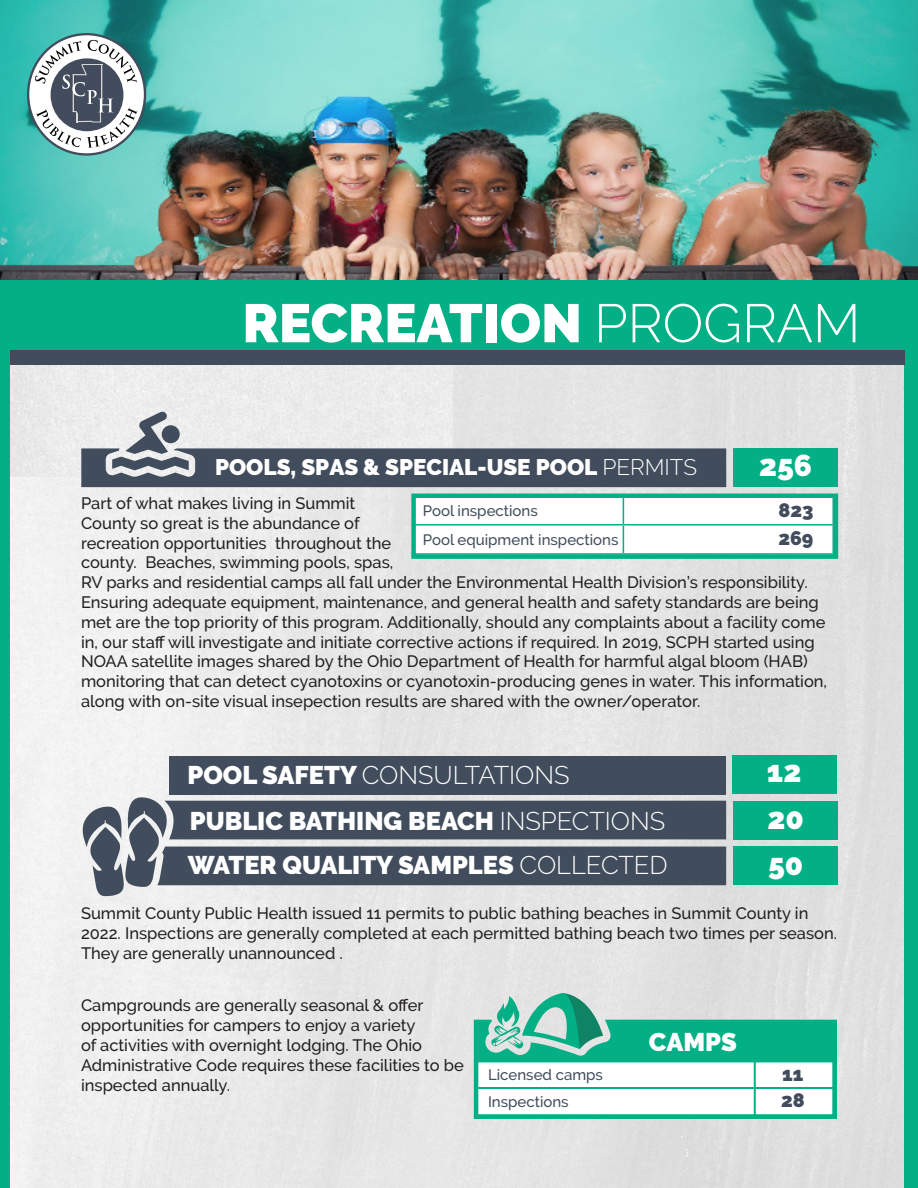
<style>
.page{position:relative;width:918px;height:1188px;background:#fff}
.page>*{position:absolute;margin:0;border:0;box-sizing:border-box;transform-origin:0 0}
.t1{font:900 54px "Raleway";color:#fff}
.t2{font:900 30px "Raleway";color:#fff}
.t3{font:900 25.5px "Raleway";color:#fff}
.t4{font:300 25.5px "Raleway";color:#fff}
.t5{font:900 22.5px "Raleway";color:#fff}
.t6{font:900 19.5px "Raleway";color:#424c5c}
.t7{font:500 16.5px/19.8px "Raleway";color:#231f20}
.t8{font:500 15px/28.7px "Raleway";color:#414c5c}
.s1{font-weight:300}
.s2{font-weight:900}
</style>
<div class="page">
<div style="left:10px;top:365px;width:444px;height:112px;background:#ececec"></div>
<div style="left:454px;top:365px;width:450px;height:112px;background:#e2e2e2"></div>
<img style="left:10px;top:477px;width:894px;height:711px">
<div style="left:414px;top:496px;width:421px;height:63px;background:#fff"></div>
<div style="left:411px;top:494px;width:427px;height:65px;border:4px solid #03af84"></div>
<svg style="left:81px;top:412px;width:645px;height:75px;background:#9499a1"></svg>
<div style="left:733px;top:448px;width:105px;height:39px;background:#03af84"></div>
<div style="left:733px;top:801px;width:105px;height:38px;background:#03af84"></div>
<div style="left:733px;top:847px;width:105px;height:38px;background:#03af84"></div>
<svg style="left:80px;top:797px;width:646px;height:99px;background:#6a727e"></svg>
<img style="left:0;top:0;width:918px;height:280px">
<div style="left:0;top:300px;width:10px;height:888px;background:#03af84"></div>
<div style="left:904px;top:313px;width:14px;height:875px;background:#03af84"></div>
<div style="left:0;top:280px;width:918px;height:71px;background:#03af84"></div>
<div style="left:10px;top:351px;width:894px;height:14px;background:#424c5c"></div>
<svg style="left:27px;top:33px;width:119px;height:123px"></svg>
<svg style="left:474px;top:993px;width:363px;height:126px"></svg>
<div style="left:170px;top:756px;width:556px;height:38px;background:#414c5c"></div>
<div style="left:732px;top:755px;width:105px;height:39px;background:#03af84"></div>
<hr style="left:413px;top:495px;width:210px;height:1px;background:#03af84">
<hr style="left:623px;top:495px;width:211px;height:1px;background:#03af84">
<hr style="left:832px;top:496px;width:2px;height:28px;background:#03af84">
<hr style="left:413px;top:524px;width:210px;height:2px;background:#03af84">
<svg style="left:413px;top:496px;width:1px;height:57px"></svg>
<hr style="left:623px;top:524px;width:211px;height:2px;background:#03af84">
<svg style="left:623px;top:496px;width:1px;height:57px"></svg>
<hr style="left:832px;top:526px;width:2px;height:27px;background:#03af84">
<hr style="left:413px;top:553px;width:210px;height:2px;background:#03af84">
<hr style="left:623px;top:553px;width:211px;height:2px;background:#03af84">
<p class="t1" style="left:242px;top:292px;width:619px">RECREATION <span class="s1">PROGRAM</span></p>
<p class="t2" style="left:759px;top:448px;width:55px">256</p>
<h3 class="t5" style="left:215px;top:454px;width:484px">POOLS, SPAS &amp; SPECIAL-USE POOL <span class="s1">PERMITS</span></h3>
<p class="t8" style="left:423px;top:497px;width:197px">Pool inspections<br>Pool equipment inspections</p>
<p class="t7" style="left:81px;top:493px;width:748px">Part of what makes living in Summit<br>County so great is the abundance of<br>recreation opportunities throughout the<br>county. Beaches, swimming pools, spas,<br>RV parks and residential camps all fall under the Environmental Health Division’s responsibility.<br>Ensuring adequate equipment, maintenance, and general health and safety standards are being met are the top priority of this program. Additionally, should any complaints about a facility come in, our staff will investigate and initiate corrective actions if required. In 2019, SCPH started using NOAA satellite images shared by the Ohio Department of Health for harmful algal bloom (HAB) monitoring that can detect cyanotoxins or cyanotoxin-producing genes in water. This information, along with on-site visual insepection results are shared with the owner/operator.</p>
<p class="t6" style="left:778px;top:499px;width:36px">823</p>
<p class="t6" style="left:778px;top:527px;width:37px">269</p>
<p class="t4" style="left:188px;top:760px;width:384px"><span class="s2">POOL SAFETY</span> CONSULTATIONS</p>
<p class="t2" style="left:767px;top:754px;width:36px">12</p>
<p class="t3" style="left:190px;top:807px;width:477px">PUBLIC BATHING BEACH <span class="s1">INSPECTIONS</span></p>
<p class="t3" style="left:188px;top:850px;width:482px">WATER QUALITY SAMPLES <span class="s1">COLLECTED</span></p>
<p class="t2" style="left:767px;top:801px;width:38px">20</p>
<p class="t2" style="left:768px;top:847px;width:37px">50</p>
<p class="t7" style="left:81px;top:904px;width:758px">Summit County Public Health issued 11 permits to public bathing beaches in Summit County in<br>2022. Inspections are generally completed at each permitted bathing beach two times per season.<br>They are generally unannounced .</p>
<p class="t7" style="left:81px;top:996px;width:384px">Campgrounds are generally seasonal &amp; offer opportunities for campers to enjoy a variety<br>of activities with overnight lodging. The Ohio Administrative Code requires these facilities to be inspected annually.</p>
<h3 class="t3" style="left:649px;top:1027px;width:90px">CAMPS</h3>
<p class="t8" style="left:488px;top:1062px;width:116px;line-height:27px">Licensed camps<br>Inspections</p>
<p class="t6" style="left:782px;top:1063px;width:23px">11</p>
<p class="t6" style="left:781px;top:1088px;width:25px">28</p>
</div>
